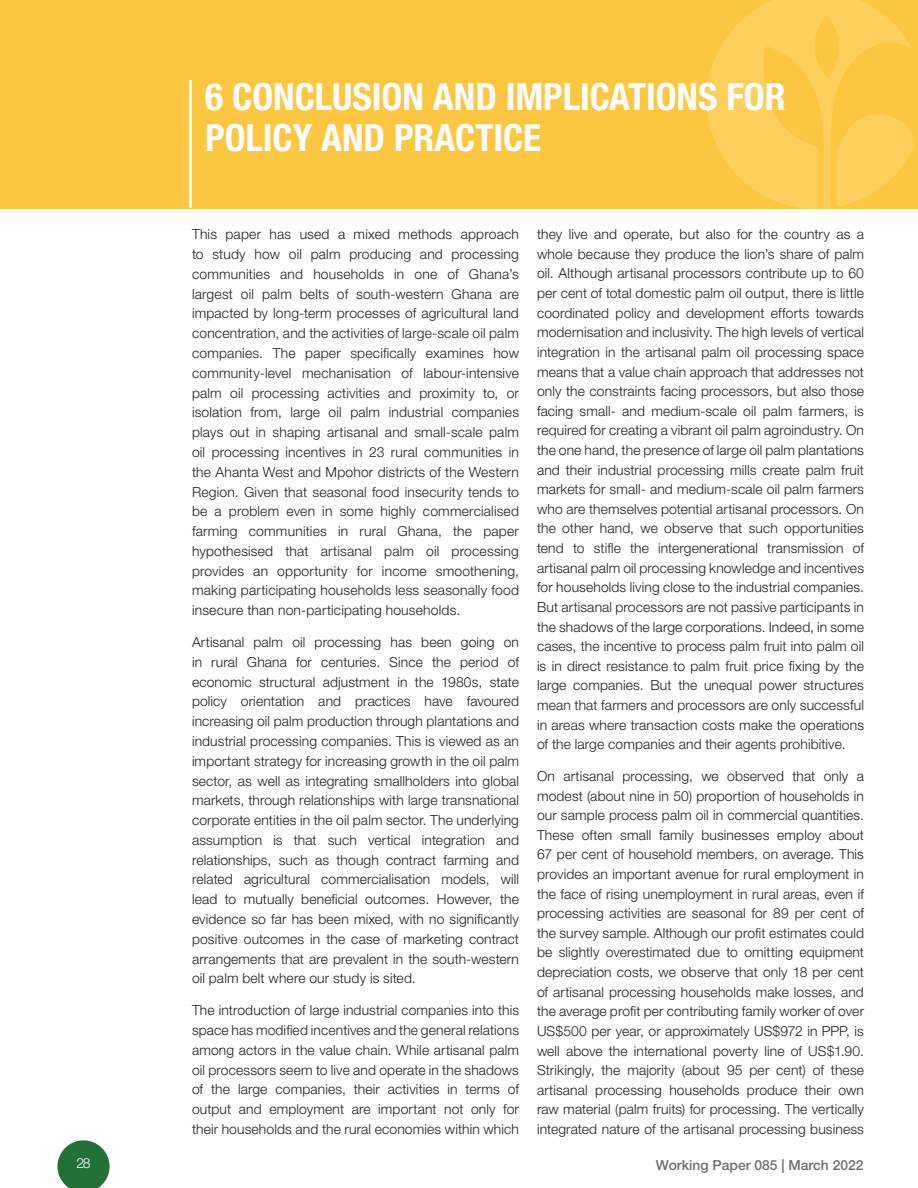
<style>
.page{position:relative;width:918px;height:1188px;background:#fff}
.page>*{position:absolute;margin:0;border:0;box-sizing:border-box;transform-origin:0 0}
.t1{font:700 condensed 37.5px/40.5px "Helvetica Neue LT Std";color:#fff}
.t2{font:300 13.8px/19.6px "Helvetica Neue LT Std";letter-spacing:.01em;color:#221e1f;text-align:justify}
.t3{font:500 13.8px "Helvetica Neue LT Std";color:#6d6e71}
.t4{font:300 13.8px "Helvetica Neue LT Std";color:#fff}
</style>
<div class="page">
<svg style="left:57px;top:1140px;width:53px;height:48px"></svg>
<div style="left:0;top:0;width:918px;height:209px;background:#fdc741"></div>
<svg style="left:707px;top:0;width:207px;height:209px"></svg>
<hr style="left:189px;top:80px;width:3px;height:128px;background:#fff">
<h1 class="t1" style="left:205px;top:76px;width:582px">6 CONCLUSION AND IMPLICATIONS FOR<br>POLICY AND PRACTICE</h1>
<p class="t2" style="left:192px;top:224px;width:329px">This paper has used a mixed methods approach to study how oil palm producing and processing communities and households in one of Ghana’s largest oil palm belts of south-western Ghana are impacted by long-term processes of agricultural land concentration, and the activities of large-scale oil palm companies. The paper specifically examines how community-level mechanisation of labour-intensive palm oil processing activities and proximity to, or isolation from, large oil palm industrial companies plays out in shaping artisanal and small-scale palm oil processing incentives in 23 rural communities in the Ahanta West and Mpohor districts of the Western Region. Given that seasonal food insecurity tends to be a problem even in some highly commercialised farming communities in rural Ghana, the paper hypothesised that artisanal palm oil processing provides an opportunity for income smoothening, making participating households less seasonally food insecure than non-participating households.</p>
<p class="t2" style="left:192px;top:632px;width:329px">Artisanal palm oil processing has been going on in rural Ghana for centuries. Since the period of economic structural adjustment in the 1980s, state policy orientation and practices have favoured increasing oil palm production through plantations and industrial processing companies. This is viewed as an important strategy for increasing growth in the oil palm sector, as well as integrating smallholders into global markets, through relationships with large transnational corporate entities in the oil palm sector. The underlying assumption is that such vertical integration and relationships, such as though contract farming and related agricultural commercialisation models, will lead to mutually beneficial outcomes. However, the evidence so far has been mixed, with no significantly positive outcomes in the case of marketing contract arrangements that are prevalent in the south-western oil palm belt where our study is sited.</p>
<p class="t2" style="left:192px;top:1000px;width:329px">The introduction of large industrial companies into this space has modified incentives and the general relations among actors in the value chain. While artisanal palm oil processors seem to live and operate in the shadows of the large companies, their activities in terms of output and employment are important not only for their households and the rural economies within which</p>
<p class="t2" style="left:537px;top:224px;width:329px">they live and operate, but also for the country as a whole because they produce the lion’s share of palm oil. Although artisanal processors contribute up to 60 per cent of total domestic palm oil output, there is little coordinated policy and development efforts towards modernisation and inclusivity. The high levels of vertical integration in the artisanal palm oil processing space means that a value chain approach that addresses not only the constraints facing processors, but also those facing small- and medium-scale oil palm farmers, is required for creating a vibrant oil palm agroindustry. On the one hand, the presence of large oil palm plantations and their industrial processing mills create palm fruit markets for small- and medium-scale oil palm farmers who are themselves potential artisanal processors. On the other hand, we observe that such opportunities tend to stifle the intergenerational transmission of artisanal palm oil processing knowledge and incentives for households living close to the industrial companies.<br>But artisanal processors are not passive participants in the shadows of the large corporations. Indeed, in some cases, the incentive to process palm fruit into palm oil is in direct resistance to palm fruit price fixing by the large companies. But the unequal power structures mean that farmers and processors are only successful in areas where transaction costs make the operations of the large companies and their agents prohibitive.</p>
<p class="t2" style="left:537px;top:766px;width:329px">On artisanal processing, we observed that only a modest (about nine in 50) proportion of households in our sample process palm oil in commercial quantities.<br>These often small family businesses employ about 67 per cent of household members, on average. This provides an important avenue for rural employment in the face of rising unemployment in rural areas, even if processing activities are seasonal for 89 per cent of the survey sample. Although our profit estimates could be slightly overestimated due to omitting equipment depreciation costs, we observe that only 18 per cent of artisanal processing households make losses, and the average profit per contributing family worker of over US$500 per year, or approximately US$972 in PPP, is well above the international poverty line of US$1.90.<br>Strikingly, the majority (about 95 per cent) of these artisanal processing households produce their own raw material (palm fruits) for processing. The vertically integrated nature of the artisanal processing business</p>
<p class="t4" style="left:76px;top:1155px;width:16px">28</p>
<p class="t3" style="left:656px;top:1156px;width:209px">Working Paper 085 | March 2022</p>
</div>
